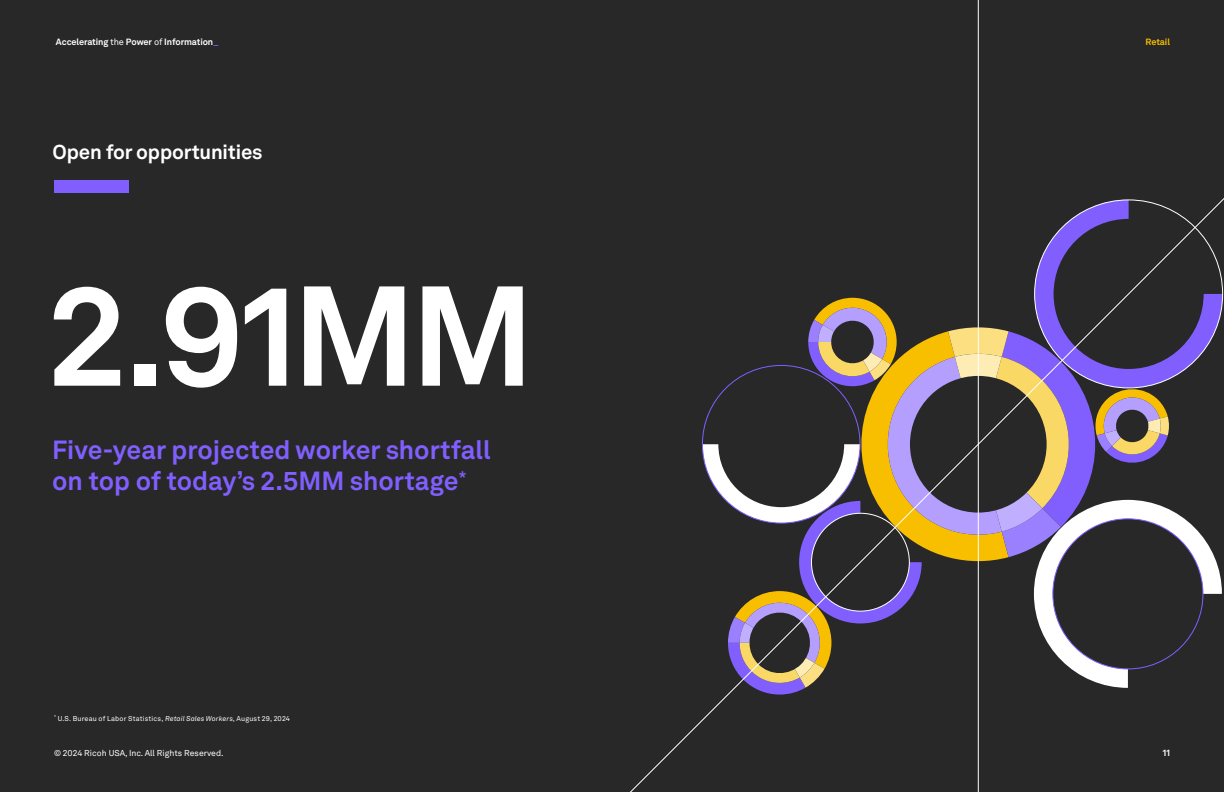
<style>
.page{position:relative;width:1224px;height:792px;background:#282828}
.page>*{position:absolute;margin:0;border:0;box-sizing:border-box;transform-origin:0 0}
.t1{font:700 140px "Akkurat LL";color:#fff}
.t2{font:700 26px/31px "Akkurat LL";color:#815fff}
.t3{font:700 20px "Akkurat LL";letter-spacing:-.01em;color:#fff}
.t4{font:700 9px "Akkurat LL";letter-spacing:-.01em;color:#fff}
.t5{font:700 9px "Akkurat LL";letter-spacing:-.01em;color:#f7bf00}
.t6{font:8.5px "Akkurat LL";color:#fff}
.t7{font:7px "Akkurat LL";letter-spacing:.02em;color:#fff}
.s1{font-weight:400}
.s2{color:#815fff}
.s3{font-style:italic}
</style>
<div class="page">
<hr style="left:978px;top:0;width:1px;height:792px;background:#fff">
<svg style="left:630px;top:195px;width:594px;height:597px"></svg>
<div style="left:54px;top:180px;width:75px;height:12px;background:#815fff"></div>
<p class="t4" style="left:56px;top:34px;width:164px">Accelerating <span class="s1">the</span> Power <span class="s1">of</span> Information<span class="s2">_</span></p>
<p class="t5" style="left:1146px;top:35px;width:26px">Retail</p>
<h3 class="t3" style="left:53px;top:136px;width:211px">Open for opportunities</h3>
<h1 class="t1" style="left:48px;top:228px;width:488px">2.91MM</h1>
<h2 class="t2" style="left:52px;top:433px;width:440px">Five-year projected worker shortfall on top of today’s 2.5MM shortage<sup>*</sup></h2>
<p class="t7" style="left:54px;top:713px;width:238px"><sup>*</sup> U.S. Bureau of Labor Statistics, <span class="s3">Retail Sales Workers</span>, August 29, 2024</p>
<p class="t6" style="left:54px;top:747px;width:171px">© 2024 Ricoh USA, Inc. All Rights Reserved.</p>
<p class="t4" style="left:1163px;top:746px;width:9px">11</p>
</div>
